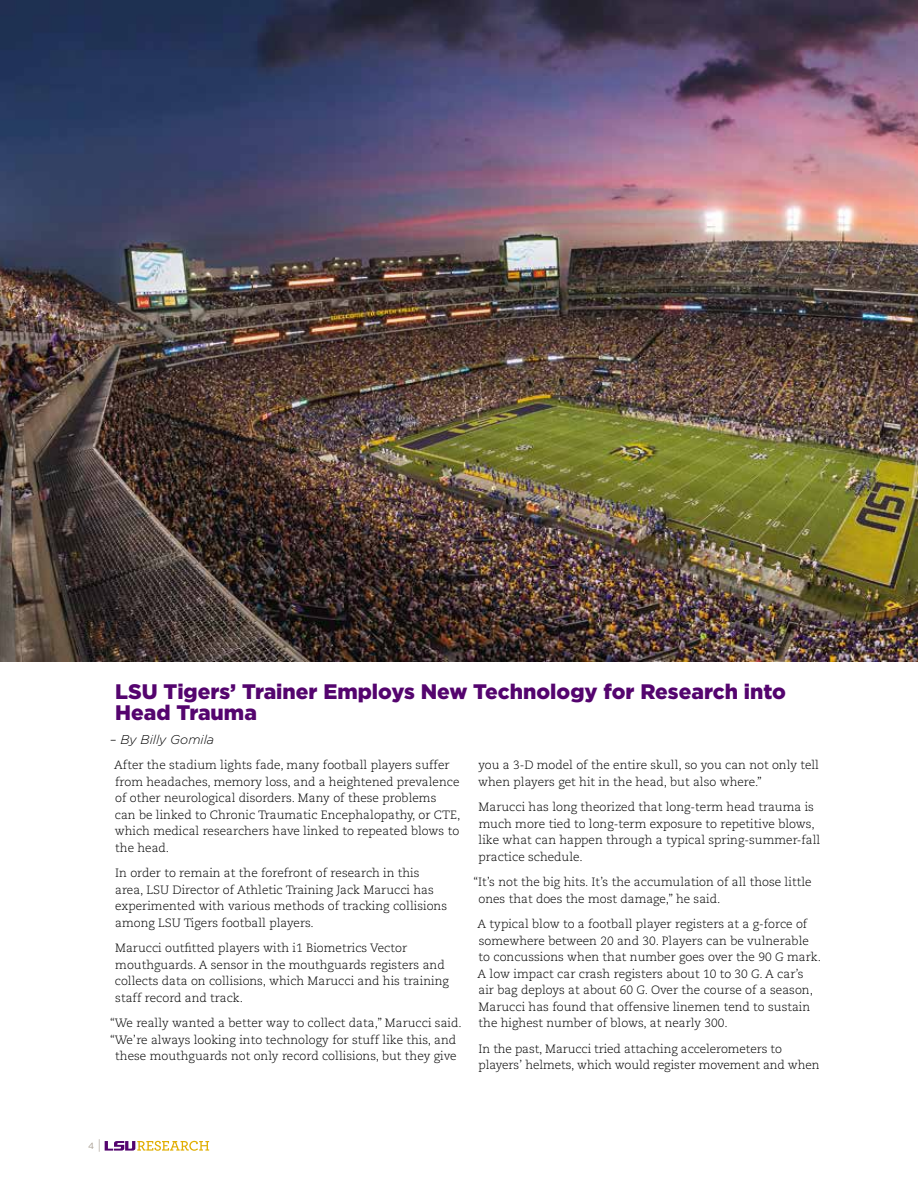
<style>
.page{position:relative;width:918px;height:1188px;background:#fff}
.page>*{position:absolute;margin:0;border:0;box-sizing:border-box;transform-origin:0 0}
.t1{font:900 21px/21px "Gotham HTF";color:#54046e}
.t2{font:italic 300 12.75px "Gotham HTF";color:#000}
.t3{font:300 12px/16.5px "Caecilia";color:#000}
.t4{font:9px "Gotham HTF";color:#a89e92}
.s1{font-weight:300;font-size:13.5px}
</style>
<div class="page">
<img style="left:0;top:0;width:918px;height:661px">
<svg style="left:105px;top:1141px;width:104px;height:10px"></svg>
<h1 class="t1" style="left:115px;top:681px;width:672px">LSU Tigers’ Trainer Employs New Technology for Research into<br>Head Trauma</h1>
<p class="t2" style="left:110px;top:733px;width:106px">– By Billy Gomila</p>
<p class="t3" style="left:114px;top:757px;width:348px">After the stadium lights fade, many football players suffer from headaches, memory loss, and a heightened prevalence of other neurological disorders. Many of these problems<br>can be linked to Chronic Traumatic Encephalopathy, or CTE, which medical researchers have linked to repeated blows to the head.</p>
<p class="t3" style="left:115px;top:865px;width:333px">In order to remain at the forefront of research in this area, LSU Director of Athletic Training Jack Marucci has experimented with various methods of tracking collisions among LSU Tigers football players.</p>
<p class="t3" style="left:115px;top:940px;width:336px">Marucci outfitted players with i1 Biometrics Vector mouthguards. A sensor in the mouthguards registers and collects data on collisions, which Marucci and his training staff record and track.</p>
<p class="t3" style="left:110px;top:1015px;width:353px;text-align:center">“We really wanted a better way to collect data,” Marucci said. “We’re always looking into technology for stuff like this, and these mouthguards not only record collisions, but they give</p>
<p class="t3" style="left:478px;top:757px;width:342px">you a 3-D model of the entire skull, so you can not only tell when players get hit in the head, but also where.”</p>
<p class="t3" style="left:479px;top:799px;width:343px">Marucci has long theorized that long-term head trauma is much more tied to long-term exposure to repetitive blows, like what can happen through a typical spring-summer-fall practice schedule.</p>
<p class="t3" style="left:479px;top:874px;width:335px;text-indent:-5px">“It’s not the big hits. It’s the accumulation of all those little ones that does the most damage,” he said.</p>
<p class="t3" style="left:478px;top:916px;width:345px">A typical blow to a football player registers at a g-force of somewhere between 20 and 30. Players can be vulnerable to concussions when that number goes over the 90 G mark.<br>A low impact car crash registers about 10 to 30 G. A car’s air bag deploys at about 60 G. Over the course of a season, Marucci has found that offensive linemen tend to sustain the highest number of blows, at nearly 300.</p>
<p class="t3" style="left:479px;top:1041px;width:343px">In the past, Marucci tried attaching accelerometers to players’ helmets, which would register movement and when</p>
<p class="t4" style="left:88px;top:1141px;width:15px">4 <span class="s1">|</span></p>
</div>
